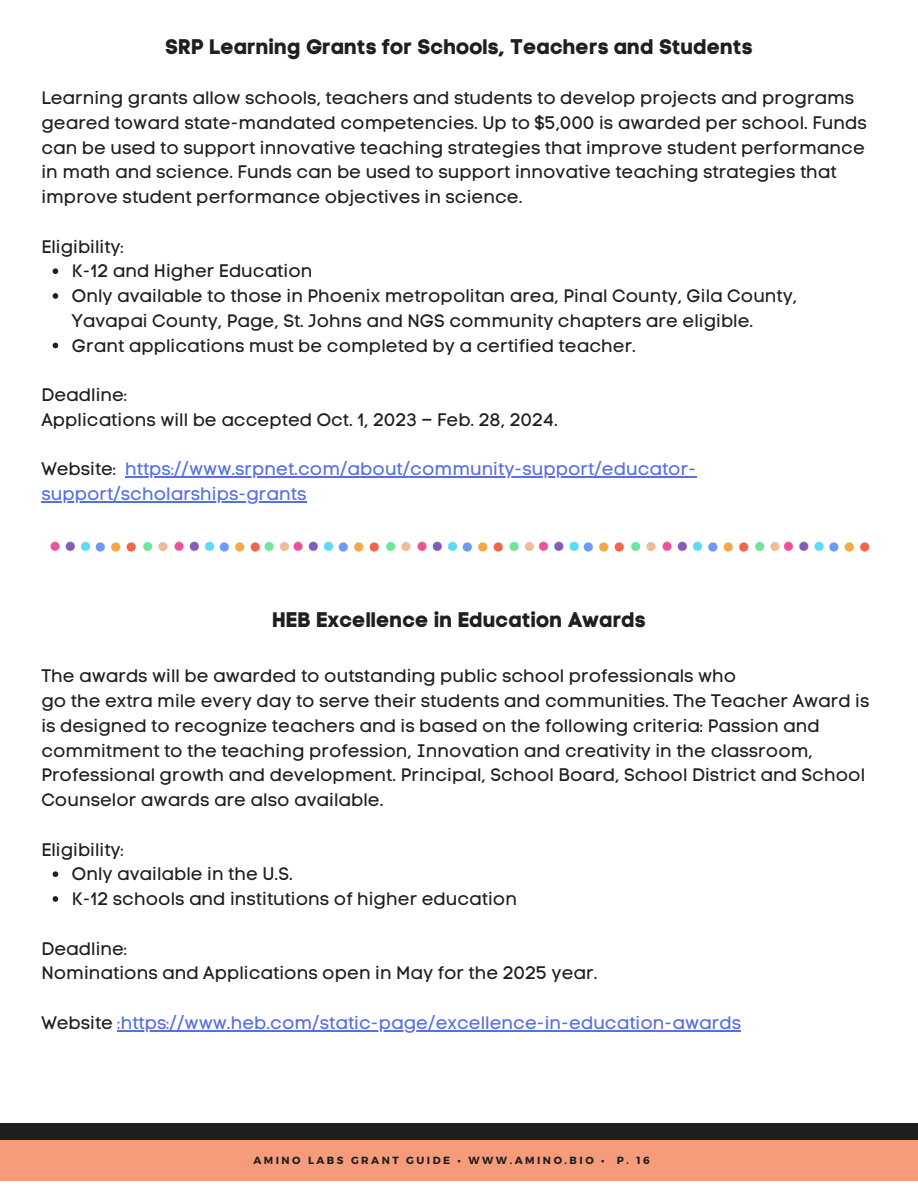
<style>
.page{position:relative;width:918px;height:1188px;background:#fff}
.page>*{position:absolute;margin:0;border:0;box-sizing:border-box;transform-origin:0 0}
.t1{font:21px "Code Pro Bold LC";color:#201e1f}
.t2{font:18px/24.8px "Code Pro Normal LC";color:#201e1f}
.t3{font:18px/24.8px "Code Pro Normal LC";color:#556fe4}
.t4{font:700 10.35px "Montserrat";letter-spacing:.24em;color:#201e1f}
.s1{color:#201e1f}
</style>
<div class="page">
<svg style="left:53px;top:268px;width:5px;height:6px"></svg>
<svg style="left:53px;top:293px;width:5px;height:6px"></svg>
<svg style="left:53px;top:343px;width:5px;height:5px"></svg>
<hr style="left:125px;top:477px;width:571px;height:1px;background:#556fe4">
<hr style="left:41px;top:501px;width:265px;height:1px;background:#556fe4">
<svg style="left:53px;top:871px;width:5px;height:6px"></svg>
<svg style="left:53px;top:896px;width:5px;height:6px"></svg>
<hr style="left:118px;top:1030px;width:623px;height:1px;background:#556fe4">
<img style="left:50px;top:541px;width:41px;height:11px">
<img style="left:143px;top:541px;width:25px;height:11px">
<img style="left:174px;top:541px;width:41px;height:11px">
<img style="left:219px;top:542px;width:41px;height:10px">
<img style="left:95px;top:542px;width:41px;height:10px">
<img style="left:293px;top:541px;width:41px;height:11px">
<img style="left:264px;top:541px;width:26px;height:11px">
<img style="left:386px;top:541px;width:25px;height:11px">
<img style="left:417px;top:541px;width:41px;height:11px">
<img style="left:462px;top:542px;width:41px;height:10px">
<img style="left:338px;top:542px;width:41px;height:10px">
<img style="left:538px;top:541px;width:41px;height:11px">
<img style="left:509px;top:541px;width:26px;height:11px">
<img style="left:631px;top:541px;width:25px;height:11px">
<img style="left:662px;top:541px;width:41px;height:11px">
<img style="left:708px;top:542px;width:41px;height:10px">
<img style="left:583px;top:542px;width:41px;height:10px">
<img style="left:783px;top:541px;width:41px;height:11px">
<img style="left:755px;top:541px;width:25px;height:11px">
<img style="left:829px;top:542px;width:41px;height:10px">
<div style="left:0;top:1140px;width:918px;height:41px;background:#f69c7b"></div>
<div style="left:0;top:1123px;width:918px;height:17px;background:#201e1f"></div>
<p class="t1" style="left:165px;top:34px;width:589px">SRP Learning Grants for Schools, Teachers and Students</p>
<p class="t2" style="left:41px;top:85px;width:827px">Learning grants allow schools, teachers and students to develop projects and programs geared toward state-mandated competencies. Up to $5,000 is awarded per school. Funds can be used to support innovative teaching strategies that improve student performance in math and science. Funds can be used to support innovative teaching strategies that improve student performance objectives in science.</p>
<p class="t2" style="left:72px;top:234px;width:727px;text-indent:-31px">Eligibility:<br>K-12 and Higher Education<br>Only available to those in Phoenix metropolitan area, Pinal County, Gila County, Yavapai County, Page, St. Johns and NGS community chapters are eligible.<br>Grant applications must be completed by a certified teacher.</p>
<p class="t2" style="left:41px;top:382px;width:518px">Deadline:<br>Applications will be accepted Oct. 1, 2023 – Feb. 28, 2024.</p>
<p class="t3" style="left:41px;top:457px;width:656px"><span class="s1">Website:</span> https://www.srpnet.com/about/community-support/educator&shy;support/scholarships-grants</p>
<p class="t1" style="left:272px;top:607px;width:375px">HEB Excellence in Education Awards</p>
<p class="t2" style="left:41px;top:664px;width:830px">The awards will be awarded to outstanding public school professionals who<br>go the extra mile every day to serve their students and communities. The Teacher Award is is designed to recognize teachers and is based on the following criteria: Passion and commitment to the teaching profession, Innovation and creativity in the classroom, Professional growth and development. Principal, School Board, School District and School Counselor awards are also available.</p>
<p class="t2" style="left:72px;top:837px;width:447px;text-indent:-31px">Eligibility:<br>Only available in the U.S.<br>K-12 schools and institutions of higher education</p>
<p class="t2" style="left:41px;top:936px;width:558px">Deadline:<br>Nominations and Applications open in May for the 2025 year.</p>
<p class="t3" style="left:41px;top:1010px;width:701px"><span class="s1">Website</span> :https://www.heb.com/static-page/excellence-in-education-awards</p>
<p class="t4" style="left:253px;top:1154px;width:398px">AMINO LABS GRANT GUIDE • WWW.AMINO.BIO • P. 16</p>
</div>
